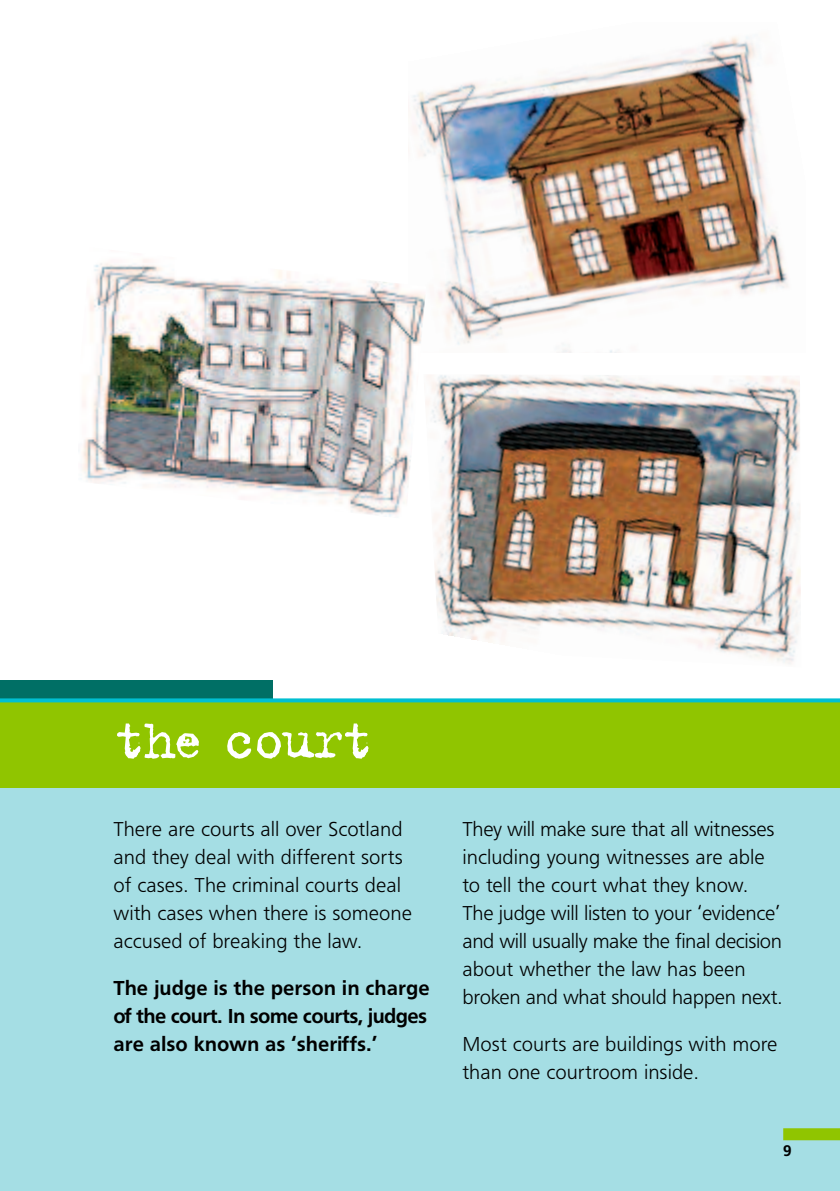
<style>
.page{position:relative;width:840px;height:1191px;background:#fff}
.page>*{position:absolute;margin:0;border:0;box-sizing:border-box;transform-origin:0 0}
.t1{font:60px "Trixie Text";letter-spacing:-.055em;color:#fff}
.t2{font:300 21px/28px "Frutus T";color:#000}
.t3{font:500 21px/28px "Frutus T";letter-spacing:-.01em;color:#000;text-align:justify}
.t4{font:500 16px "Frutus T";color:#000}
</style>
<div class="page">
<div style="left:0;top:788px;width:839px;height:403px;background:#a5dee4"></div>
<div style="left:782px;top:1128px;width:57px;height:12px;background:#90c500"></div>
<div style="left:0;top:700px;width:839px;height:88px;background:#90c500"></div>
<div style="left:0;top:680px;width:272px;height:20px;background:#006f65"></div>
<img style="left:413px;top:36px;width:375px;height:317px">
<img style="left:82px;top:247px;width:344px;height:270px">
<img style="left:423px;top:374px;width:377px;height:290px">
<svg style="left:0;top:698px;width:839px;height:4px;background:#11c0d0"></svg>
<h1 class="t1" style="left:113px;top:701px;width:262px">the court</h1>
<p class="t2" style="left:113px;top:815px;width:300px">There are courts all over Scotland and they deal with different sorts of cases. The criminal courts deal with cases when there is someone accused of breaking the law.</p>
<p class="t3" style="left:113px;top:973px;width:317px">The judge is the person in charge of the court. In some courts, judges are also known as ‘sheriffs.’</p>
<p class="t2" style="left:462px;top:815px;width:321px">They will make sure that all witnesses including young witnesses are able to tell the court what they know.<br>The judge will listen to your ‘evidence’ and will usually make the final decision about whether the law has been broken and what should happen next.</p>
<p class="t2" style="left:462px;top:1029px;width:316px">Most courts are buildings with more than one courtroom inside.</p>
<p class="t4" style="left:782px;top:1141px;width:10px">9</p>
</div>
